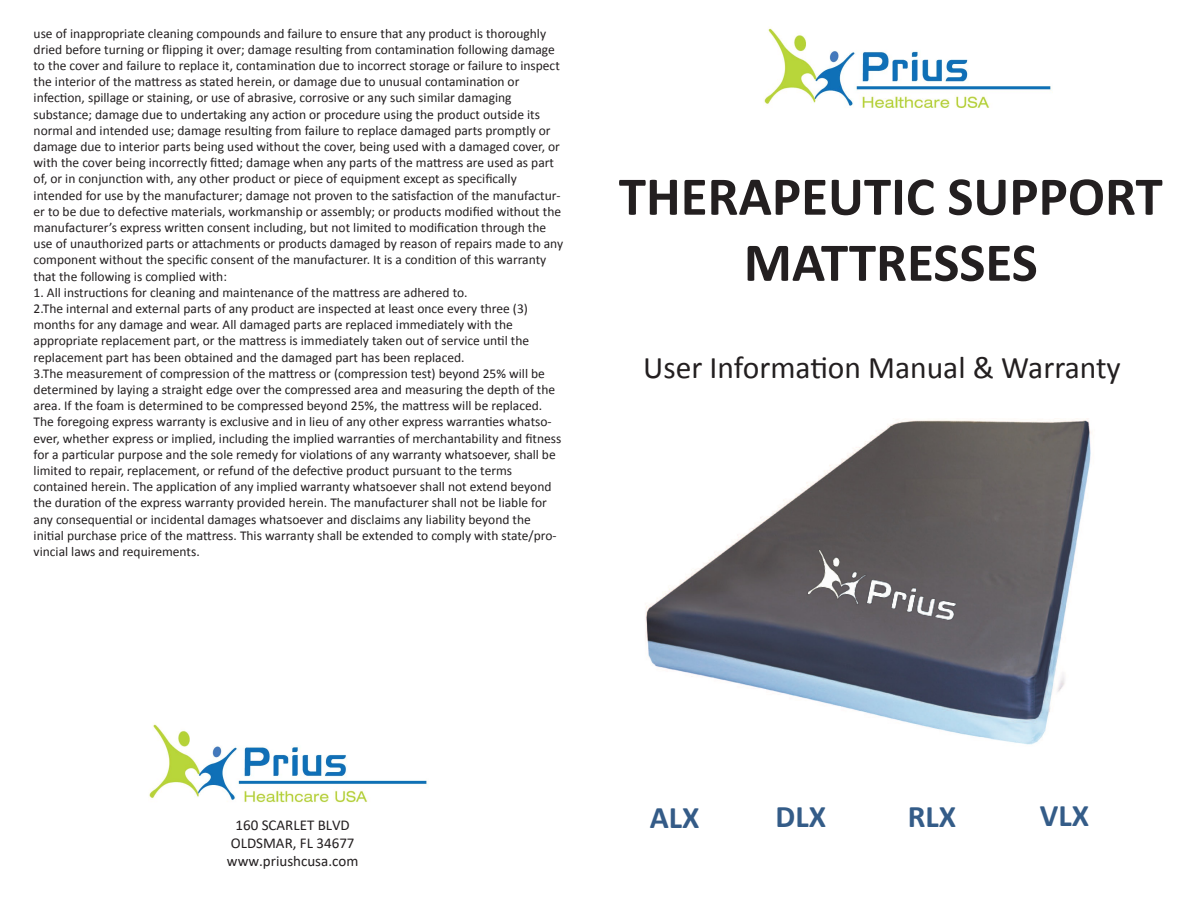
<style>
.page{position:relative;width:1188px;height:918px;background:#fff}
.page>*{position:absolute;margin:0;border:0;box-sizing:border-box;transform-origin:0 0}
.t1{font:700 55.05px/66px "Calibri";color:#231f20;text-align:center}
.t2{font:31.5px "Calibri";color:#231f20}
.t3{font:700 31.5px "Calibri";color:#345c88}
.t4{font:700 31.5px "Calibri";color:#345b87}
.t5{font:15px/18px "Calibri";color:#231f20;text-align:center}
.t6{font:13.5px/16.2px "Calibri";color:#231f20}
</style>
<div class="page">
<img style="left:764px;top:28px;width:287px;height:80px">
<img style="left:149px;top:724px;width:280px;height:79px">
<img style="left:645px;top:418px;width:446px;height:327px">
<img style="left:796px;top:519px;width:178px;height:137px">
<p class="t6" style="left:34px;top:25px;width:531px">use of inappropriate cleaning compounds and failure to ensure that any product is thoroughly dried before turning or flipping it over; damage resulting from contamination following damage to the cover and failure to replace it, contamination due to incorrect storage or failure to inspect the interior of the mattress as stated herein, or damage due to unusual contamination or infection, spillage or staining, or use of abrasive, corrosive or any such similar damaging substance; damage due to undertaking any action or procedure using the product outside its normal and intended use; damage resulting from failure to replace damaged parts promptly or damage due to interior parts being used without the cover, being used with a damaged cover, or with the cover being incorrectly fitted; damage when any parts of the mattress are used as part of, or in conjunction with, any other product or piece of equipment except as specifically intended for use by the manufacturer; damage not proven to the satisfaction of the manufactur&shy;er to be due to defective materials, workmanship or assembly; or products modified without the manufacturer’s express written consent including, but not limited to modification through the use of unauthorized parts or attachments or products damaged by reason of repairs made to any component without the specific consent of the manufacturer. It is a condition of this warranty that the following is complied with:</p>
<p class="t6" style="left:34px;top:284px;width:529px">1. All instructions for cleaning and maintenance of the mattress are adhered to.<br>2.The internal and external parts of any product are inspected at least once every three (3) months for any damage and wear. All damaged parts are replaced immediately with the appropriate replacement part, or the mattress is immediately taken out of service until the replacement part has been obtained and the damaged part has been replaced.<br>3.The measurement of compression of the mattress or (compression test) beyond 25% will be determined by laying a straight edge over the compressed area and measuring the depth of the area. If the foam is determined to be compressed beyond 25%, the mattress will be replaced.<br>The foregoing express warranty is exclusive and in lieu of any other express warranties whatso&shy;ever, whether express or implied, including the implied warranties of merchantability and fitness for a particular purpose and the sole remedy for violations of any warranty whatsoever, shall be limited to repair, replacement, or refund of the defective product pursuant to the terms contained herein. The application of any implied warranty whatsoever shall not extend beyond the duration of the express warranty provided herein. The manufacturer shall not be liable for any consequential or incidental damages whatsoever and disclaims any liability beyond the initial purchase price of the mattress. This warranty shall be extended to comply with state/pro&shy;vincial laws and requirements.</p>
<h1 class="t1" style="left:619px;top:161px;width:545px">THERAPEUTIC SUPPORT<br>MATTRESSES</h1>
<h2 class="t2" style="left:643px;top:347px;width:479px">User Information Manual &amp; Warranty</h2>
<p class="t5" style="left:227px;top:816px;width:133px">160 SCARLET BLVD<br>OLDSMAR, FL 34677 www.priushcusa.com</p>
<h2 class="t4" style="left:650px;top:795px;width:51px">ALX</h2>
<h2 class="t3" style="left:776px;top:794px;width:52px">DLX</h2>
<h2 class="t3" style="left:908px;top:794px;width:50px">RLX</h2>
<h2 class="t3" style="left:1040px;top:793px;width:51px">VLX</h2>
</div>
